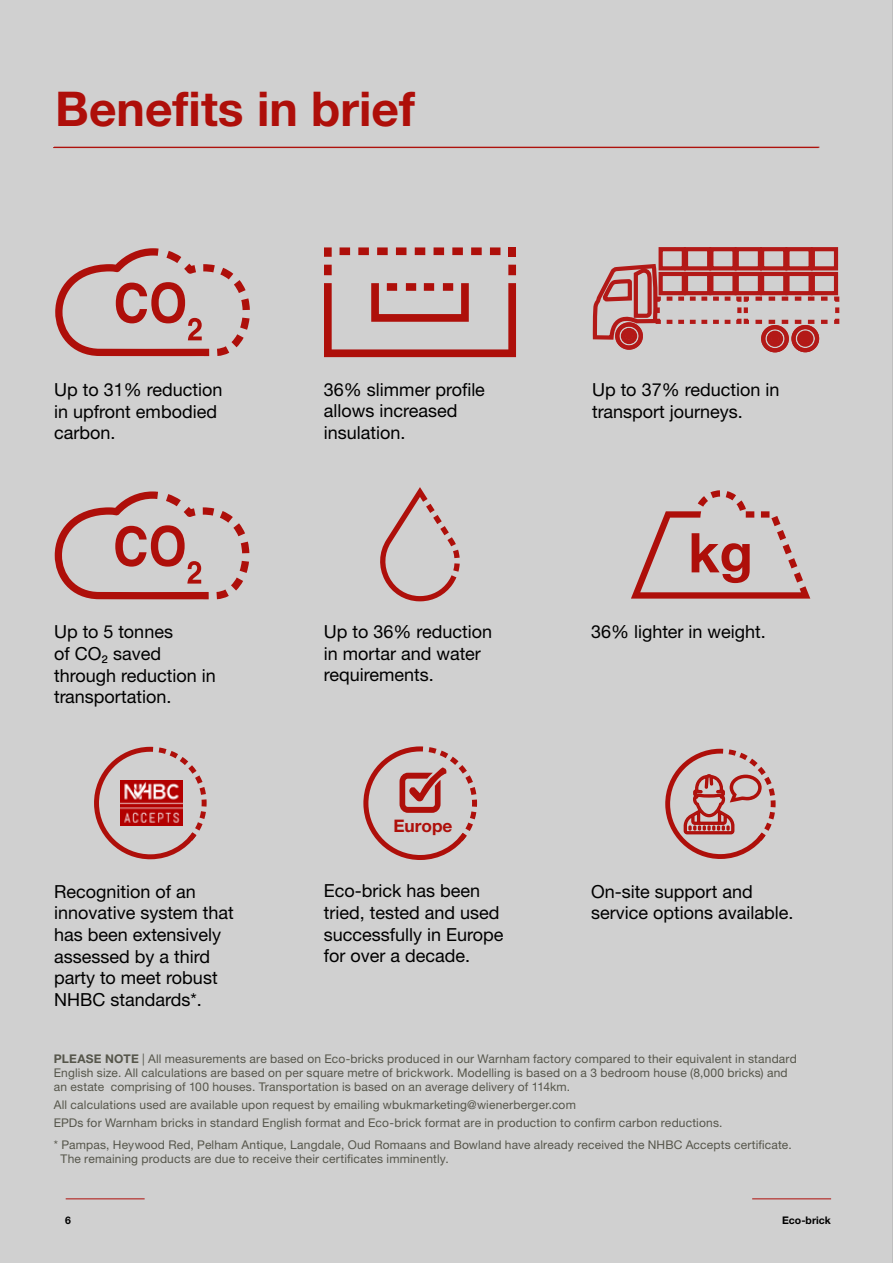
<style>
.page{position:relative;width:893px;height:1263px;background:#d0d0d0}
.page>*{position:absolute;margin:0;border:0;box-sizing:border-box;transform-origin:0 0}
.t1{font:700 48px "Helvetica Neue LTW1 G";color:#ae0f0a}
.t2{font:18px/21.6px "Helvetica Neue LTW1 G";color:#000}
.t3{font:700 17.25px "Helvetica Neue LTW1 G";color:#ae0f0a}
.t4{font:12px/13.8px "Helvetica Neue LTW1 G";letter-spacing:.015em;color:#56564b}
.t5{font:700 10.5px "Helvetica Neue LTW1 G";color:#000}
.s1{font-weight:700}
</style>
<div class="page">
<svg style="left:55px;top:248px;width:195px;height:108px;background:#c9a9a8"></svg>
<svg style="left:55px;top:491px;width:194px;height:108px;background:#c8a7a6"></svg>
<div style="left:433px;top:247px;width:11px;height:8px;background:#ae0f0a"></div>
<div style="left:415px;top:247px;width:10px;height:8px;background:#ae0f0a"></div>
<div style="left:490px;top:247px;width:10px;height:8px;background:#ae0f0a"></div>
<div style="left:508px;top:247px;width:8px;height:10px;background:#ae0f0a"></div>
<div style="left:452px;top:247px;width:11px;height:8px;background:#ae0f0a"></div>
<div style="left:471px;top:247px;width:11px;height:8px;background:#ae0f0a"></div>
<svg style="left:324px;top:247px;width:8px;height:10px"></svg>
<svg style="left:324px;top:265px;width:8px;height:10px"></svg>
<svg style="left:324px;top:283px;width:192px;height:74px;background:#c69998"></svg>
<div style="left:396px;top:247px;width:10px;height:8px;background:#ae0f0a"></div>
<svg style="left:508px;top:265px;width:8px;height:10px"></svg>
<div style="left:387px;top:283px;width:10px;height:8px;background:#ae0f0a"></div>
<div style="left:377px;top:247px;width:11px;height:8px;background:#ae0f0a"></div>
<div style="left:358px;top:247px;width:11px;height:8px;background:#ae0f0a"></div>
<svg style="left:340px;top:247px;width:10px;height:8px"></svg>
<svg style="left:378px;top:487px;width:82px;height:114px;background:#cbb6b5"></svg>
<svg style="left:631px;top:490px;width:179px;height:109px;background:#c9aaa9"></svg>
<svg style="left:363px;top:746px;width:114px;height:114px;background:#c9abaa"></svg>
<svg style="left:665px;top:749px;width:111px;height:110px;background:#c8a2a1"></svg>
<svg style="left:94px;top:747px;width:113px;height:113px;background:#c89796"></svg>
<div style="left:761px;top:325px;width:28px;height:27px;border:4px solid #b31917;border-radius:50%"></div>
<div style="left:767px;top:331px;width:16px;height:16px;border:4px solid #b31917;border-radius:50%"></div>
<div style="left:767px;top:331px;width:15px;height:15px;border:4px solid #b31917;border-radius:50%"></div>
<div style="left:615px;top:322px;width:28px;height:28px;border:4px solid #b31917;border-radius:50%"></div>
<div style="left:621px;top:328px;width:16px;height:16px;border:4px solid #b31917;border-radius:50%"></div>
<div style="left:621px;top:328px;width:16px;height:15px;border:4px solid #b31917;border-radius:50%"></div>
<div style="left:791px;top:325px;width:28px;height:27px;border:4px solid #b31917;border-radius:50%"></div>
<div style="left:797px;top:331px;width:16px;height:16px;border:4px solid #b31917;border-radius:50%"></div>
<div style="left:798px;top:331px;width:15px;height:15px;border:4px solid #b31917;border-radius:50%"></div>
<svg style="left:591px;top:262px;width:249px;height:80px;background:#c8a2a2"></svg>
<div style="left:659px;top:272px;width:27px;height:23px;border:4px solid #b31917"></div>
<div style="left:659px;top:247px;width:27px;height:23px;border:4px solid #b31917"></div>
<div style="left:684px;top:272px;width:27px;height:23px;border:4px solid #b31917"></div>
<div style="left:684px;top:247px;width:27px;height:23px;border:4px solid #b31917"></div>
<div style="left:709px;top:272px;width:28px;height:23px;border:4px solid #b31917"></div>
<div style="left:709px;top:247px;width:28px;height:23px;border:4px solid #b31917"></div>
<div style="left:735px;top:272px;width:27px;height:23px;border:4px solid #b31917"></div>
<div style="left:735px;top:247px;width:27px;height:23px;border:4px solid #b31917"></div>
<div style="left:760px;top:272px;width:27px;height:23px;border:4px solid #b31917"></div>
<div style="left:760px;top:247px;width:27px;height:23px;border:4px solid #b31917"></div>
<div style="left:785px;top:272px;width:28px;height:23px;border:4px solid #b31917"></div>
<div style="left:785px;top:247px;width:28px;height:23px;border:4px solid #b31917"></div>
<div style="left:811px;top:272px;width:27px;height:23px;border:4px solid #b31917"></div>
<div style="left:811px;top:247px;width:27px;height:23px;border:4px solid #b31917"></div>
<hr style="left:53px;top:147px;width:766px;height:1px;background:#ae0f0a">
<hr style="left:66px;top:1198px;width:79px;height:1px;background:#ae0f0a">
<hr style="left:752px;top:1198px;width:79px;height:1px;background:#ae0f0a">
<h1 class="t1" style="left:55px;top:79px;width:361px">Benefits in brief</h1>
<h2 class="t2" style="left:54px;top:379px;width:170px">Up to 31% reduction in upfront embodied carbon.</h2>
<h2 class="t2" style="left:324px;top:378px;width:163px">36% slimmer profile allows increased insulation.</h2>
<h2 class="t2" style="left:592px;top:379px;width:189px">Up to 37% reduction in transport journeys.</h2>
<h2 class="t2" style="left:54px;top:621px;width:163px">Up to 5 tonnes<br>of CO₂ saved through reduction in transportation.</h2>
<h2 class="t2" style="left:324px;top:621px;width:170px">Up to 36% reduction in mortar and water requirements.</h2>
<h2 class="t2" style="left:591px;top:621px;width:176px">36% lighter in weight.</h2>
<h3 class="t3" style="left:393px;top:816px;width:61px">Europe</h3>
<h2 class="t2" style="left:54px;top:880px;width:181px">Recognition of an innovative system that has been extensively assessed by a third party to meet robust<br>NHBC standards*.</h2>
<h2 class="t2" style="left:324px;top:880px;width:181px">Eco-brick has been tried, tested and used successfully in Europe for over a decade.</h2>
<h2 class="t2" style="left:591px;top:880px;width:204px">On-site support and service options available.</h2>
<p class="t4" style="left:54px;top:1052px;width:744px"><span class="s1">PLEASE NOTE</span> | All measurements are based on Eco-bricks produced in our Warnham factory compared to their equivalent in standard<br>English size. All calculations are based on per square metre of brickwork. Modelling is based on a 3 bedroom house (8,000 bricks) and an estate comprising of 100 houses. Transportation is based on an average delivery of 114km.</p>
<p class="t4" style="left:54px;top:1095px;width:670px;line-height:18px">All calculations used are available upon request by emailing wbukmarketing@wienerberger.com<br>EPDs for Warnham bricks in standard English format and Eco-brick format are in production to confirm carbon reductions.</p>
<p class="t4" style="left:61px;top:1138px;width:733px;text-indent:-7px">* Pampas, Heywood Red, Pelham Antique, Langdale, Oud Romaans and Bowland have already received the NHBC Accepts certificate.<br>The remaining products are due to receive their certificates imminently.</p>
<p class="t5" style="left:65px;top:1214px;width:7px">6</p>
<p class="t5" style="left:782px;top:1214px;width:50px">Eco-brick</p>
</div>
